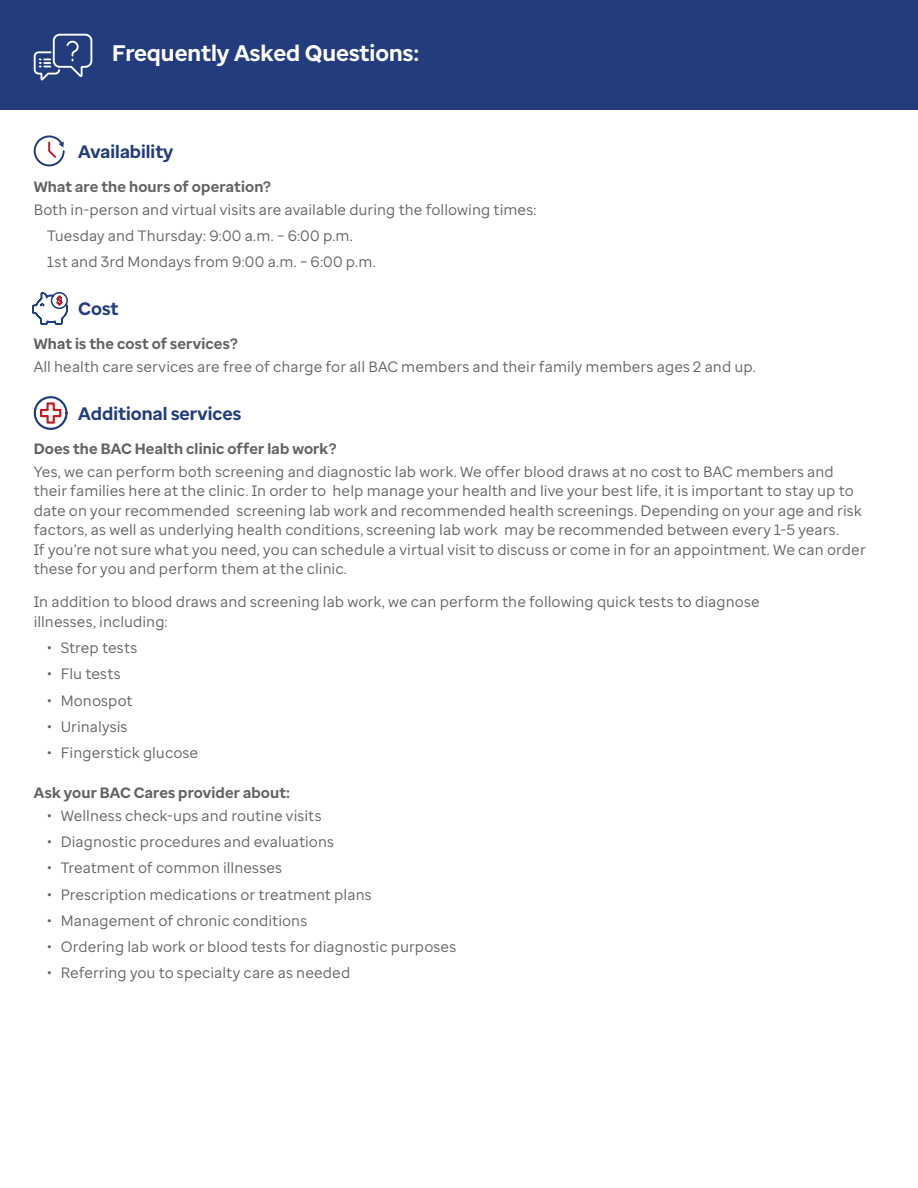
<style>
.page{position:relative;width:918px;height:1188px;background:#fff}
.page>*{position:absolute;margin:0;border:0;box-sizing:border-box;transform-origin:0 0}
.t1{font:700 22.5px "Optum Sans";color:#fff}
.t2{font:700 18px "Optum Sans";color:#223c7d}
.t3{font:15px/19.5px "Optum Sans";letter-spacing:.005em;color:#636366}
.t4{font:700 15px "Optum Sans";letter-spacing:.01em;color:#636366}
</style>
<div class="page">
<div style="left:0;top:0;width:917px;height:109px;background:#223c7d"></div>
<svg style="left:33px;top:33px;width:60px;height:48px"></svg>
<svg style="left:34px;top:135px;width:31px;height:31px"></svg>
<svg style="left:32px;top:292px;width:36px;height:33px"></svg>
<svg style="left:33px;top:396px;width:35px;height:34px"></svg>
<h1 class="t1" style="left:112px;top:39px;width:309px">Frequently Asked Questions:</h1>
<p class="t2" style="left:78px;top:140px;width:97px">Availability</p>
<p class="t4" style="left:34px;top:177px;width:239px">What are the hours of operation?</p>
<p class="t3" style="left:47px;top:196px;width:491px;line-height:26.2px;text-indent:-14px">Both in-person and virtual visits are available during the following times:<br>Tuesday and Thursday: 9:00 a.m. – 6:00 p.m.<br>1st and 3rd Mondays from 9:00 a.m. – 6:00 p.m.</p>
<p class="t2" style="left:78px;top:297px;width:42px">Cost</p>
<p class="t4" style="left:34px;top:334px;width:205px">What is the cost of services?</p>
<p class="t3" style="left:34px;top:357px;width:724px">All health care services are free of charge for all BAC members and their family members ages 2 and up.</p>
<p class="t2" style="left:78px;top:402px;width:165px">Additional services</p>
<p class="t4" style="left:34px;top:439px;width:304px">Does the BAC Health clinic offer lab work?</p>
<p class="t3" style="left:34px;top:462px;width:833px">Yes, we can perform both screening and diagnostic lab work. We offer blood draws at no cost to BAC members and their families here at the clinic. In order to help manage your health and live your best life, it is important to stay up to date on your recommended screening lab work and recommended health screenings. Depending on your age and risk factors, as well as underlying health conditions, screening lab work may be recommended between every 1-5 years.<br>If you’re not sure what you need, you can schedule a virtual visit to discuss or come in for an appointment. We can order these for you and perform them at the clinic.</p>
<p class="t3" style="left:34px;top:592px;width:727px">In addition to blood draws and screening lab work, we can perform the following quick tests to diagnose illnesses, including:</p>
<p class="t3" style="left:47px;top:638px;width:92px">• Strep tests</p>
<p class="t3" style="left:47px;top:664px;width:75px">• Flu tests</p>
<p class="t3" style="left:47px;top:691px;width:87px">• Monospot</p>
<p class="t3" style="left:47px;top:717px;width:82px">• Urinalysis</p>
<p class="t3" style="left:47px;top:743px;width:152px">• Fingerstick glucose</p>
<p class="t4" style="left:34px;top:783px;width:258px">Ask your BAC Cares provider about:</p>
<p class="t3" style="left:47px;top:806px;width:276px">• Wellness check-ups and routine visits</p>
<p class="t3" style="left:47px;top:832px;width:288px">• Diagnostic procedures and evaluations</p>
<p class="t3" style="left:47px;top:858px;width:236px">• Treatment of common illnesses</p>
<p class="t3" style="left:47px;top:885px;width:326px">• Prescription medications or treatment plans</p>
<p class="t3" style="left:47px;top:911px;width:262px">• Management of chronic conditions</p>
<p class="t3" style="left:47px;top:937px;width:411px">• Ordering lab work or blood tests for diagnostic purposes</p>
<p class="t3" style="left:47px;top:963px;width:305px">• Referring you to specialty care as needed</p>
</div>
